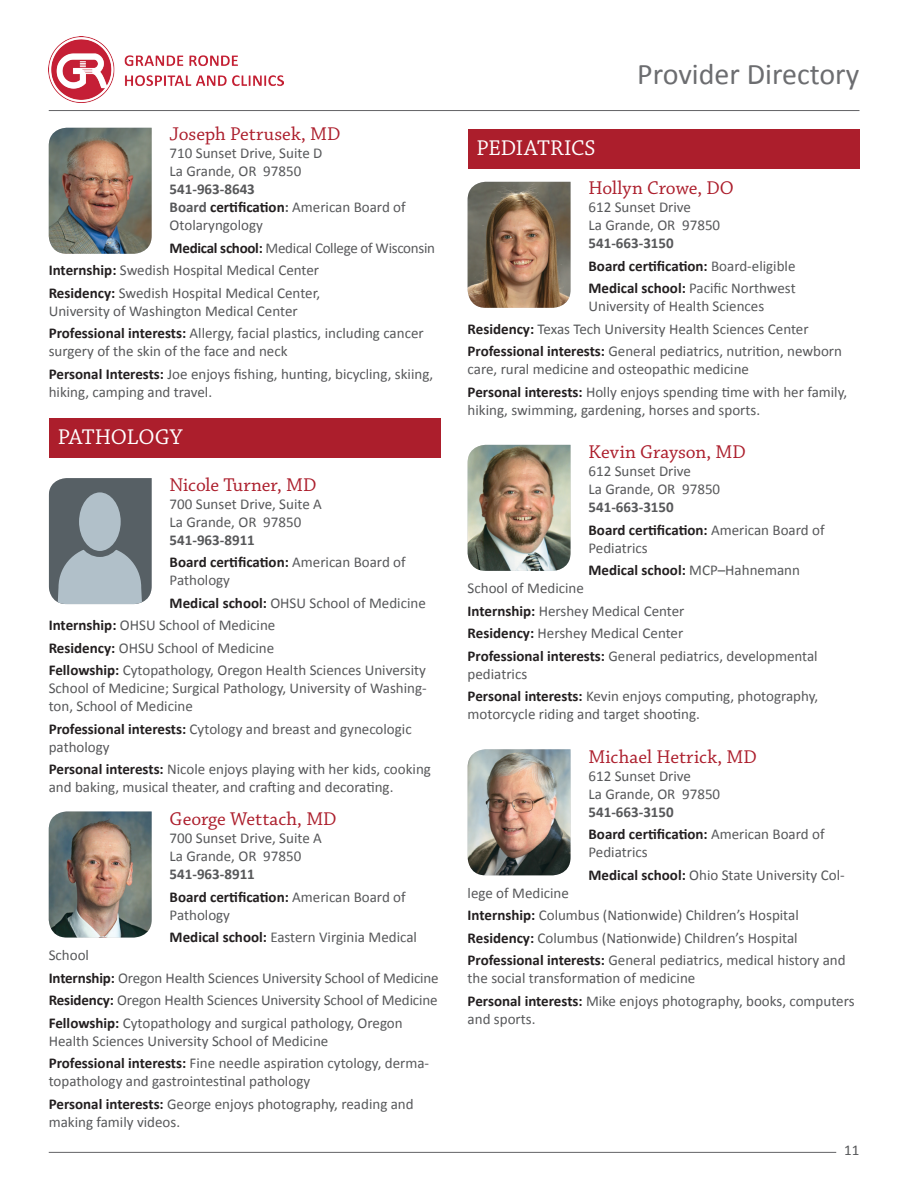
<style>
.page{position:relative;width:918px;height:1188px;background:#fff}
.page>*{position:absolute;margin:0;border:0;box-sizing:border-box;transform-origin:0 0}
.t1{font:30px "Calibri";color:#6c6d70}
.t2{font:22.5px "Chaparral Pro";letter-spacing:-.005em;color:#fff}
.t3{font:19.5px "Chaparral Pro";color:#ac1e2c}
.t4{font:15px/22.5px "Calibri";color:#57585a}
.t5{font:700 15px/22.5px "Calibri";color:#231f20}
.s1{font-weight:700}
.s2{font-weight:700;color:#231f20}
.s3{color:#57585a}
.s4{font-weight:400;color:#57585a}
</style>
<div class="page">
<img style="left:49px;top:36px;width:234px;height:66px">
<hr style="left:49px;top:1152px;width:787px;height:1px;background:#636366">
<hr style="left:49px;top:110px;width:811px;height:1px;background:#636366">
<img style="left:49px;top:128px;width:103px;height:126px">
<div style="left:49px;top:418px;width:392px;height:40px;background:#ac1e2c"></div>
<svg style="left:49px;top:478px;width:103px;height:126px;background:#7c878e"></svg>
<div style="left:76px;top:489px;width:48px;height:65px;background:#b1c0c9;border-radius:50%"></div>
<div style="left:73px;top:486px;width:54px;height:71px;border:6px solid #576065;border-radius:50%"></div>
<img style="left:49px;top:812px;width:103px;height:126px">
<div style="left:468px;top:129px;width:392px;height:40px;background:#ac1e2c"></div>
<img style="left:468px;top:182px;width:103px;height:126px">
<img style="left:468px;top:445px;width:103px;height:126px">
<img style="left:468px;top:749px;width:103px;height:126px">
<h3 class="t3" style="left:170px;top:123px;width:172px">Joseph Petrusek, MD</h3>
<p class="t4" style="left:170px;top:144px;width:154px;line-height:18px">710 Sunset Drive, Suite D<br>La Grande, OR 97850</p>
<p class="t4" style="left:170px;top:180px;width:238px;line-height:18px"><span class="s1">541-963-8643<br>Board</span> <span class="s2">certification</span><span class="s1">:</span> American Board of<br>Otolaryngology</p>
<p class="t4" style="left:49px;top:236px;width:388px;text-indent:121px"><span class="s2">Medical school:</span> Medical College of Wisconsin<br><span class="s2">Internship:</span> Swedish Hospital Medical Center<br><span class="s2">Residency:</span> Swedish Hospital Medical Center,</p>
<p class="t4" style="left:49px;top:299px;width:377px">University of Washington Medical Center<br><span class="s2">Professional interests:</span> Allergy, facial plastics, including cancer</p>
<p class="t4" style="left:49px;top:340px;width:386px">surgery of the skin of the face and neck<br><span class="s2">Personal Interests:</span> Joe enjoys fishing, hunting, bicycling, skiing,</p>
<p class="t4" style="left:49px;top:380px;width:165px">hiking, camping and travel.</p>
<h2 class="t2" style="left:58px;top:424px;width:126px">PATHOLOGY</h2>
<h3 class="t3" style="left:170px;top:474px;width:149px">Nicole Turner, MD</h3>
<p class="t4" style="left:170px;top:494px;width:154px;line-height:18px">700 Sunset Drive, Suite A<br>La Grande, OR 97850</p>
<p class="t5" style="left:170px;top:528px;width:238px"><span class="s3">541-963-8911<br></span>Board certification: <span class="s4">American Board of</span></p>
<p class="t4" style="left:170px;top:568px;width:62px">Pathology</p>
<p class="t4" style="left:170px;top:591px;width:258px"><span class="s2">Medical school:</span> OHSU School of Medicine</p>
<p class="t4" style="left:49px;top:613px;width:228px"><span class="s2">Internship:</span> OHSU School of Medicine</p>
<p class="t4" style="left:49px;top:636px;width:227px"><span class="s2">Residency:</span> OHSU School of Medicine</p>
<p class="t4" style="left:49px;top:658px;width:379px"><span class="s2">Fellowship:</span> Cytopathology, Oregon Health Sciences University</p>
<p class="t4" style="left:49px;top:679px;width:380px;line-height:18px">School of Medicine; Surgical Pathology, University of Washing&shy;ton, School of Medicine</p>
<p class="t4" style="left:49px;top:719px;width:364px;line-height:18px"><span class="s2">Professional interests:</span> Cytology and breast and gynecologic pathology</p>
<p class="t4" style="left:49px;top:760px;width:384px;line-height:18px"><span class="s2">Personal interests:</span> Nicole enjoys playing with her kids, cooking and baking, musical theater, and crafting and decorating.</p>
<h3 class="t3" style="left:170px;top:808px;width:169px">George Wettach, MD</h3>
<p class="t4" style="left:170px;top:829px;width:154px;line-height:18px">700 Sunset Drive, Suite A<br>La Grande, OR 97850</p>
<p class="t5" style="left:170px;top:862px;width:238px"><span class="s3">541-963-8911<br></span>Board certification: <span class="s4">American Board of</span></p>
<p class="t4" style="left:170px;top:903px;width:249px">Pathology<br><span class="s2">Medical school:</span> Eastern Virginia Medical</p>
<p class="t4" style="left:49px;top:943px;width:391px">School<br><span class="s2">Internship:</span> Oregon Health Sciences University School of Medicine <span class="s2">Residency:</span> Oregon Health Sciences University School of Medicine <span class="s2">Fellowship:</span> Cytopathology and surgical pathology, Oregon</p>
<p class="t4" style="left:49px;top:1029px;width:382px">Health Sciences University School of Medicine<br><span class="s2">Professional interests:</span> Fine needle aspiration cytology, derma-</p>
<p class="t4" style="left:49px;top:1069px;width:366px">topathology and gastrointestinal pathology<br><span class="s2">Personal interests:</span> George enjoys photography, reading and</p>
<p class="t4" style="left:49px;top:1110px;width:133px">making family videos.</p>
<h1 class="t1" style="left:637px;top:53px;width:224px">Provider Directory</h1>
<h2 class="t2" style="left:477px;top:135px;width:120px">PEDIATRICS</h2>
<h3 class="t3" style="left:589px;top:177px;width:147px">Hollyn Crowe, DO</h3>
<p class="t4" style="left:589px;top:198px;width:133px;line-height:18px">612 Sunset Drive<br>La Grande, OR 97850</p>
<p class="t5" style="left:589px;top:232px;width:209px"><span class="s3">541-663-3150<br></span>Board certification: <span class="s4">Board-eligible<br></span>Medical school: <span class="s4">Pacific Northwest</span></p>
<p class="t4" style="left:468px;top:295px;width:376px;text-indent:121px">University of Health Sciences<br><span class="s2">Residency:</span> Texas Tech University Health Sciences Center<br><span class="s2">Professional interests:</span> General pediatrics, nutrition, newborn</p>
<p class="t4" style="left:468px;top:358px;width:381px">care, rural medicine and osteopathic medicine<br><span class="s2">Personal interests:</span> Holly enjoys spending time with her family,</p>
<p class="t4" style="left:468px;top:398px;width:294px">hiking, swimming, gardening, horses and sports.</p>
<h3 class="t3" style="left:589px;top:441px;width:159px">Kevin Grayson, MD</h3>
<p class="t4" style="left:589px;top:462px;width:133px;line-height:18px">612 Sunset Drive<br>La Grande, OR 97850</p>
<p class="t5" style="left:589px;top:496px;width:238px"><span class="s3">541-663-3150<br></span>Board certification: <span class="s4">American Board of</span></p>
<p class="t4" style="left:589px;top:536px;width:213px">Pediatrics<br><span class="s2">Medical school:</span> MCP–Hahnemann</p>
<p class="t4" style="left:468px;top:577px;width:352px">School of Medicine<br><span class="s2">Internship:</span> Hershey Medical Center<br><span class="s2">Residency:</span> Hershey Medical Center<br><span class="s2">Professional interests:</span> General pediatrics, developmental</p>
<p class="t4" style="left:468px;top:662px;width:352px">pediatrics<br><span class="s2">Personal interests:</span> Kevin enjoys computing, photography,</p>
<p class="t4" style="left:468px;top:703px;width:234px">motorcycle riding and target shooting.</p>
<h3 class="t3" style="left:589px;top:746px;width:170px">Michael Hetrick, MD</h3>
<p class="t4" style="left:589px;top:767px;width:133px;line-height:18px">612 Sunset Drive<br>La Grande, OR 97850</p>
<p class="t5" style="left:589px;top:800px;width:238px"><span class="s3">541-663-3150<br></span>Board certification: <span class="s4">American Board of</span></p>
<p class="t4" style="left:589px;top:841px;width:258px">Pediatrics<br><span class="s2">Medical school:</span> Ohio State University Col-</p>
<p class="t4" style="left:468px;top:881px;width:380px">lege of Medicine<br><span class="s2">Internship:</span> Columbus (Nationwide) Children’s Hospital <span class="s2">Residency:</span> Columbus (Nationwide) Children’s Hospital <span class="s2">Professional interests:</span> General pediatrics, medical history and</p>
<p class="t4" style="left:468px;top:967px;width:388px">the social transformation of medicine<br><span class="s2">Personal interests:</span> Mike enjoys photography, books, computers</p>
<p class="t4" style="left:468px;top:1007px;width:69px">and sports.</p>
<p class="t4" style="left:844px;top:1139px;width:17px">11</p>
</div>
